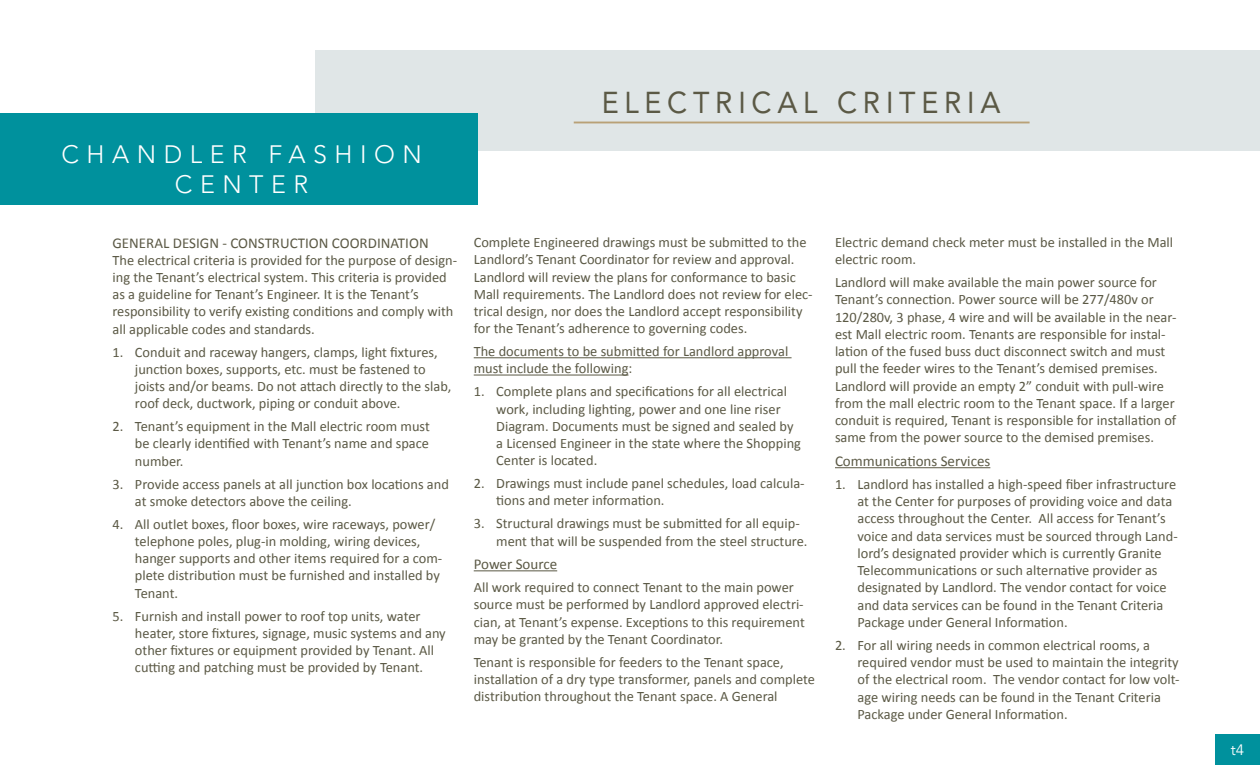
<style>
.page{position:relative;width:1260px;height:765px;background:#fff}
.page>*{position:absolute;margin:0;border:0;box-sizing:border-box;transform-origin:0 0}
.t1{font:30px "Avenir LT Std";letter-spacing:.2em;color:#5b5945;scale:.95 1}
.t2{font:300 25px/30px "Avenir LT Std";letter-spacing:.3em;color:#fff;text-align:center}
.t3{font:15px "Calibri";color:#5b5945}
.t4{font:15px "Avenir LT Std";color:#fff}
.t5{font:14.38px/17.2px "Calibri";color:#5b5945}
</style>
<div class="page">
<hr style="left:474px;top:357px;width:318px;height:1px;background:#5b5945">
<hr style="left:474px;top:375px;width:154px;height:1px;background:#5b5945">
<hr style="left:474px;top:570px;width:83px;height:1px;background:#5b5945">
<hr style="left:835px;top:467px;width:155px;height:1px;background:#5b5945">
<div style="left:315px;top:50px;width:945px;height:101px;background:#e0e6e7"></div>
<div style="left:1215px;top:734px;width:45px;height:31px;background:#00919d"></div>
<div style="left:0;top:114px;width:477px;height:91px;background:#00919d"></div>
<hr style="left:574px;top:122px;width:456px;height:1px;background:#b9a177">
<h2 class="t2" style="left:62px;top:140px;width:362px">CHANDLER FASHION<br>CENTER</h2>
<h1 class="t1" style="left:602px;top:85px;width:421px">ELECTRICAL CRITERIA</h1>
<p class="t3" style="left:112px;top:233px;width:318px">GENERAL DESIGN - CONSTRUCTION COORDINATION</p>
<p class="t5" style="left:112px;top:251px;width:346px">The electrical criteria is provided for the purpose of design&shy;ing the Tenant’s electrical system. This criteria is provided as a guideline for Tenant’s Engineer. It is the Tenant’s responsibility to verify existing conditions and comply with all applicable codes and standards.</p>
<p class="t5" style="left:135px;top:343px;width:318px;text-indent:-22px">1. Conduit and raceway hangers, clamps, light fixtures, junction boxes, supports, etc. must be fastened to joists and/or beams. Do not attach directly to the slab, roof deck, ductwork, piping or conduit above.</p>
<p class="t5" style="left:135px;top:417px;width:296px;text-align:justify;text-indent:-22px">2. Tenant’s equipment in the Mall electric room must be clearly identified with Tenant’s name and space number.</p>
<p class="t5" style="left:135px;top:475px;width:315px;text-indent:-22px">3. Provide access panels at all junction box locations and at smoke detectors above the ceiling.</p>
<p class="t5" style="left:135px;top:515px;width:309px;text-indent:-22px">4. All outlet boxes, floor boxes, wire raceways, power/ telephone poles, plug-in molding, wiring devices, hanger supports and other items required for a com&shy;plete distribution must be furnished and installed by Tenant.</p>
<p class="t5" style="left:135px;top:607px;width:312px;text-indent:-22px">5. Furnish and install power to roof top units, water heater, store fixtures, signage, music systems and any other fixtures or equipment provided by Tenant. All cutting and patching must be provided by Tenant.</p>
<p class="t5" style="left:474px;top:233px;width:340px">Complete Engineered drawings must be submitted to the Landlord’s Tenant Coordinator for review and approval.<br>Landlord will review the plans for conformance to basic Mall requirements. The Landlord does not review for elec&shy;trical design, nor does the Landlord accept responsibility for the Tenant’s adherence to governing codes.</p>
<p class="t5" style="left:474px;top:342px;width:316px">The documents to be submitted for Landlord approval must include the following:</p>
<p class="t5" style="left:496px;top:382px;width:306px;text-indent:-22px">1. Complete plans and specifications for all electrical work, including lighting, power and one line riser Diagram. Documents must be signed and sealed by a Licensed Engineer in the state where the Shopping Center is located.</p>
<p class="t5" style="left:496px;top:474px;width:310px;text-indent:-22px">2. Drawings must include panel schedules, load calcula&shy;tions and meter information.</p>
<p class="t5" style="left:496px;top:514px;width:313px;text-indent:-22px">3. Structural drawings must be submitted for all equip&shy;ment that will be suspended from the steel structure.</p>
<p class="t3" style="left:474px;top:555px;width:85px">Power Source</p>
<p class="t5" style="left:474px;top:578px;width:333px">All work required to connect Tenant to the main power source must be performed by Landlord approved electri&shy;cian, at Tenant’s expense. Exceptions to this requirement may be granted by the Tenant Coordinator.</p>
<p class="t5" style="left:474px;top:653px;width:343px">Tenant is responsible for feeders to the Tenant space, installation of a dry type transformer, panels and complete distribution throughout the Tenant space. A General</p>
<p class="t5" style="left:835px;top:233px;width:340px">Electric demand check meter must be installed in the Mall electric room.</p>
<p class="t5" style="left:835px;top:273px;width:343px">Landlord will make available the main power source for Tenant’s connection. Power source will be 277/480v or 120/280v, 3 phase, 4 wire and will be available in the near&shy;est Mall electric room. Tenants are responsible for instal&shy;lation of the fused buss duct disconnect switch and must pull the feeder wires to the Tenant’s demised premises.<br>Landlord will provide an empty 2” conduit with pull-wire from the mall electric room to the Tenant space. If a larger conduit is required, Tenant is responsible for installation of same from the power source to the demised premises.</p>
<p class="t3" style="left:835px;top:452px;width:157px">Communications Services</p>
<p class="t5" style="left:857px;top:475px;width:322px;text-indent:-22px">1. Landlord has installed a high-speed fiber infrastructure at the Center for purposes of providing voice and data access throughout the Center. All access for Tenant’s voice and data services must be sourced through Land&shy;lord’s designated provider which is currently Granite Telecommunications or such alternative provider as designated by Landlord. The vendor contact for voice and data services can be found in the Tenant Criteria Package under General Information.</p>
<p class="t5" style="left:857px;top:636px;width:324px;text-indent:-22px">2. For all wiring needs in common electrical rooms, a required vendor must be used to maintain the integrity of the electrical room. The vendor contact for low volt&shy;age wiring needs can be found in the Tenant Criteria Package under General Information.</p>
<p class="t4" style="left:1231px;top:741px;width:15px">t4</p>
</div>
